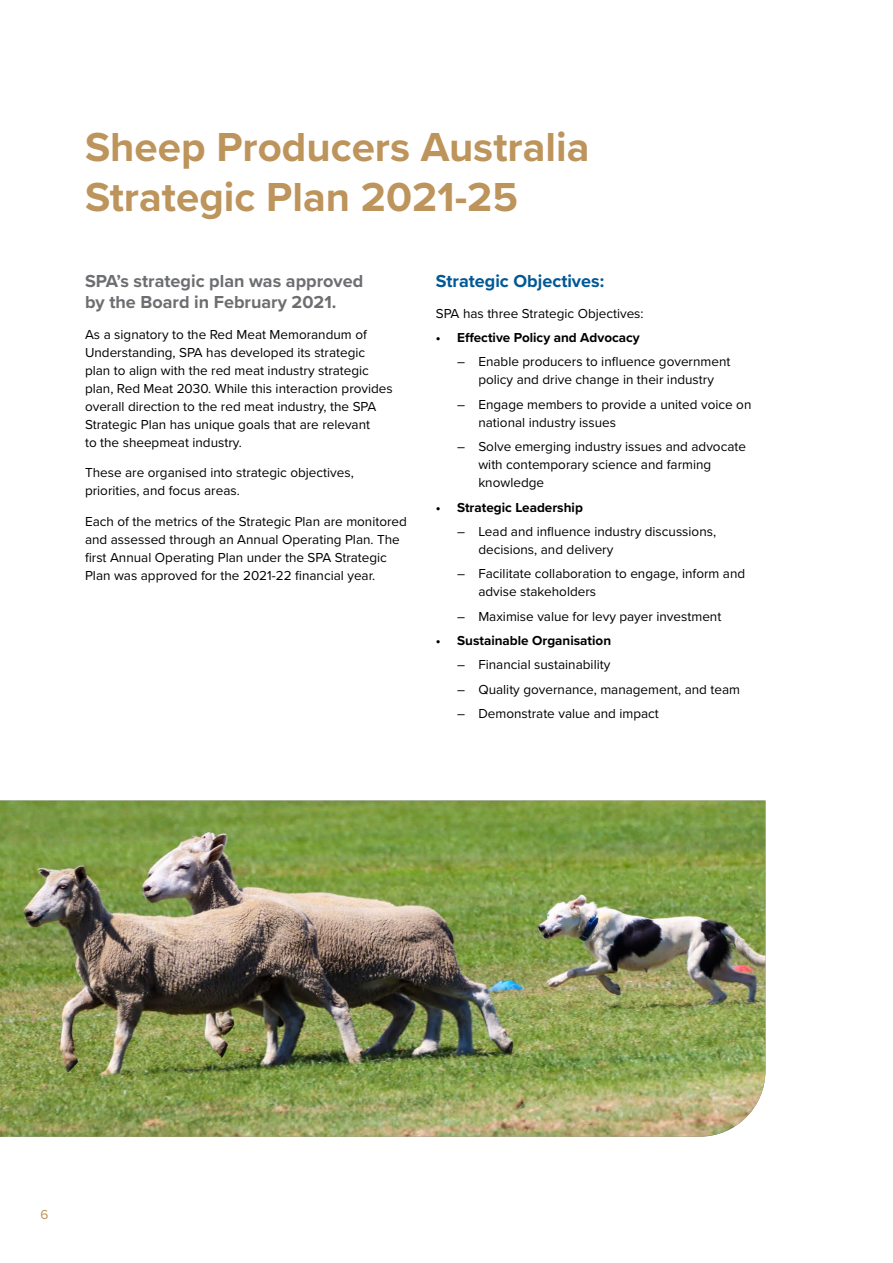
<style>
.page{position:relative;width:893px;height:1263px;background:#fff}
.page>*{position:absolute;margin:0;border:0;box-sizing:border-box;transform-origin:0 0}
.HA{font:700 42px/50.4px "Proxima Nova";color:#bd945b}
.t1{font:700 18px/21px "Proxima Nova";color:#6d6e71}
.HC{font:700 18px "Proxima Nova";color:#005895}
.BODY_TEXT{font:13.5px/18px "Proxima Nova";color:#000}
.t2{font:700 13.5px "Proxima Nova";color:#000}
.t3{font:13.5px "Proxima Nova";color:#bd945b}
</style>
<div class="page">
<img style="left:0;top:801px;width:765px;height:336px">
<p class="HA" style="left:85px;top:121px;width:506px">Sheep Producers Australia<br>Strategic Plan 2021-25</p>
<p class="t1" style="left:85px;top:270px;width:280px">SPA’s strategic plan was approved by the Board in February 2021.</p>
<p class="BODY_TEXT" style="left:85px;top:324px;width:309px">As a signatory to the Red Meat Memorandum of Understanding, SPA has developed its strategic plan to align with the red meat industry strategic plan, Red Meat 2030. While this interaction provides overall direction to the red meat industry, the SPA Strategic Plan has unique goals that are relevant<br>to the sheepmeat industry.</p>
<p class="BODY_TEXT" style="left:85px;top:463px;width:270px">These are organised into strategic objectives, priorities, and focus areas.</p>
<p class="BODY_TEXT" style="left:85px;top:512px;width:323px">Each of the metrics of the Strategic Plan are monitored and assessed through an Annual Operating Plan. The first Annual Operating Plan under the SPA Strategic Plan was approved for the 2021-22 financial year.</p>
<p class="HC" style="left:436px;top:267px;width:170px">Strategic Objectives:</p>
<p class="BODY_TEXT" style="left:436px;top:303px;width:209px">SPA has three Strategic Objectives:</p>
<p class="t2" style="left:436px;top:327px;width:205px">• Effective Policy and Advocacy</p>
<p class="BODY_TEXT" style="left:457px;top:352px;width:275px;text-align:center">– Enable producers to influence government policy and drive change in their industry</p>
<p class="BODY_TEXT" style="left:478px;top:395px;width:275px;text-indent:-21px">– Engage members to provide a united voice on national industry issues</p>
<p class="BODY_TEXT" style="left:478px;top:437px;width:269px;text-indent:-21px">– Solve emerging industry issues and advocate with contemporary science and farming knowledge</p>
<p class="t2" style="left:436px;top:497px;width:149px">• Strategic Leadership</p>
<p class="BODY_TEXT" style="left:478px;top:522px;width:239px;text-indent:-21px">– Lead and influence industry discussions, decisions, and delivery</p>
<p class="BODY_TEXT" style="left:478px;top:564px;width:268px;text-indent:-21px">– Facilitate collaboration to engage, inform and advise stakeholders</p>
<p class="BODY_TEXT" style="left:457px;top:607px;width:266px">– Maximise value for levy payer investment</p>
<p class="t2" style="left:436px;top:630px;width:177px">• Sustainable Organisation</p>
<p class="BODY_TEXT" style="left:457px;top:655px;width:155px">– Financial sustainability</p>
<p class="BODY_TEXT" style="left:457px;top:680px;width:285px">– Quality governance, management, and team</p>
<p class="BODY_TEXT" style="left:457px;top:704px;width:203px">– Demonstrate value and impact</p>
<p class="t3" style="left:41px;top:1204px;width:9px">6</p>
</div>
